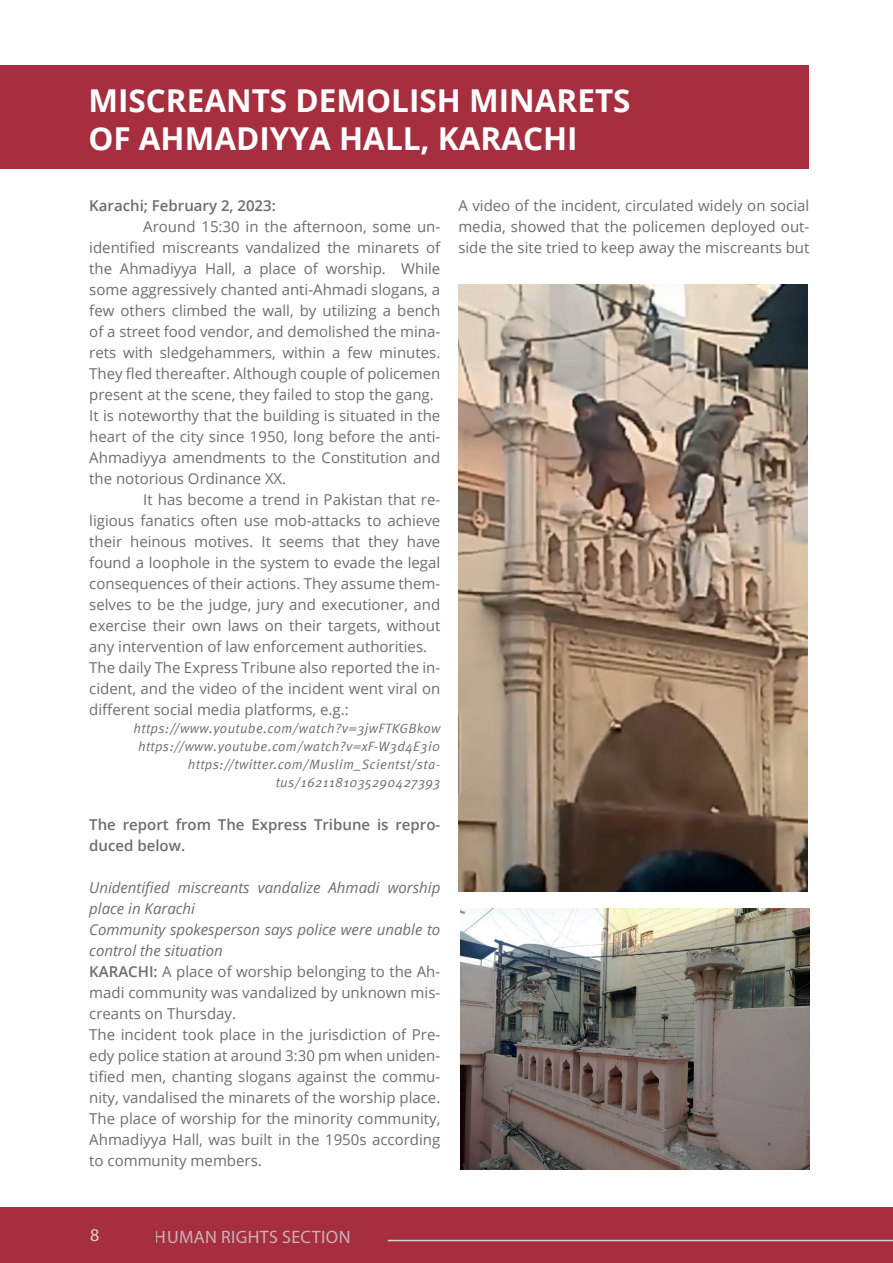
<style>
.page{position:relative;width:893px;height:1263px;background:#fff}
.page>*{position:absolute;margin:0;border:0;box-sizing:border-box;transform-origin:0 0}
.t1{font:700 31.5px/37.8px "Open Sans";color:#fff}
.t2{font:18px "Myriad Pro";letter-spacing:.02em;color:#d1d2d4}
.t3{font:15px/21px "Open Sans";color:#6c6d70}
.t4{font:600 15px/21px "Open Sans";color:#6c6d70}
.t5{font:italic 13.5px/18px "Meta Pro";letter-spacing:.03em;color:#6c6d70;text-align:right}
.s1{font-style:italic}
.s2{font-weight:600}
.s3{color:#165a70}
</style>
<div class="page">
<div style="left:0;top:1207px;width:893px;height:56px;background:#a62e3f"></div>
<hr style="left:388px;top:1240px;width:505px;height:1px;background:#d1d2d4">
<div style="left:0;top:65px;width:808px;height:104px;background:#a62e3f"></div>
<img style="left:458px;top:284px;width:349px;height:608px">
<img style="left:461px;top:908px;width:348px;height:262px">
<h1 class="t1" style="left:88px;top:81px;width:544px">MISCREANTS DEMOLISH MINARETS<br>OF AHMADIYYA HALL, KARACHI</h1>
<p class="t4" style="left:89px;top:195px;width:188px">Karachi; February 2, 2023:</p>
<p class="t3" style="left:89px;top:215px;width:353px;text-indent:54px">Around 15:30 in the afternoon, some un&shy;identified miscreants vandalized the minarets of the Ahmadiyya Hall, a place of worship. While some aggressively chanted anti-Ahmadi slogans, a few others climbed the wall, by utilizing a bench of a street food vendor, and demolished the mina&shy;rets with sledgehammers, within a few minutes.<br>They fled thereafter. Although couple of policemen present at the scene, they failed to stop the gang.<br>It is noteworthy that the building is situated in the heart of the city since 1950, long before the anti-Ahmadiyya amendments to the Constitution and the notorious Ordinance XX.</p>
<p class="t3" style="left:89px;top:488px;width:353px;text-indent:54px">It has become a trend in Pakistan that re&shy;ligious fanatics often use mob-attacks to achieve their heinous motives. It seems that they have found a loophole in the system to evade the legal consequences of their actions. They assume them&shy;selves to be the judge, jury and executioner, and exercise their own laws on their targets, without any intervention of law enforcement authorities.<br>The daily The Express Tribune also reported the in&shy;cident, and the video of the incident went viral on different social media platforms, e.g.:</p>
<p class="t5" style="left:134px;top:718px;width:308px">https://www.youtube.com/watch?v=3jwFTKGBkow https://www.youtube.com/watch?v=xF-W3d4E3i0 https://twitter.com/Muslim_Scientst/sta&shy;tus/1621181035290427393</p>
<p class="t4" style="left:89px;top:814px;width:352px">The report from The Express Tribune is repro&shy;duced below.</p>
<p class="t3" style="left:89px;top:877px;width:353px"><span class="s1">Unidentified miscreants vandalize Ahmadi worship place in Karachi<br>Community spokesperson says police were unable to control the situation<br></span><span class="s2">KARACHI:</span> A place of worship belonging to the Ah&shy;madi community was vandalized by unknown mis&shy;creants on Thursday.<br>The incident took place in the jurisdiction of Pre&shy;edy police station at around 3:30 pm when uniden&shy;tified men, chanting slogans against the commu&shy;nity, vandalised the minarets of the worship place.<br>The place of worship for the minority community, Ahmadiyya Hall, was built in the 1950s according to community members.</p>
<p class="t3" style="left:458px;top:194px;width:353px;text-align:justify">A video of the incident, circulated widely on social media, showed that the policemen deployed out&shy;side the site tried to keep away the miscreants but</p>
<p class="t2" style="left:90px;top:1224px;width:12px">8<span class="s3">8</span></p>
<p class="t2" style="left:155px;top:1226px;width:197px">HUMAN RIGHTS SECTION</p>
</div>
